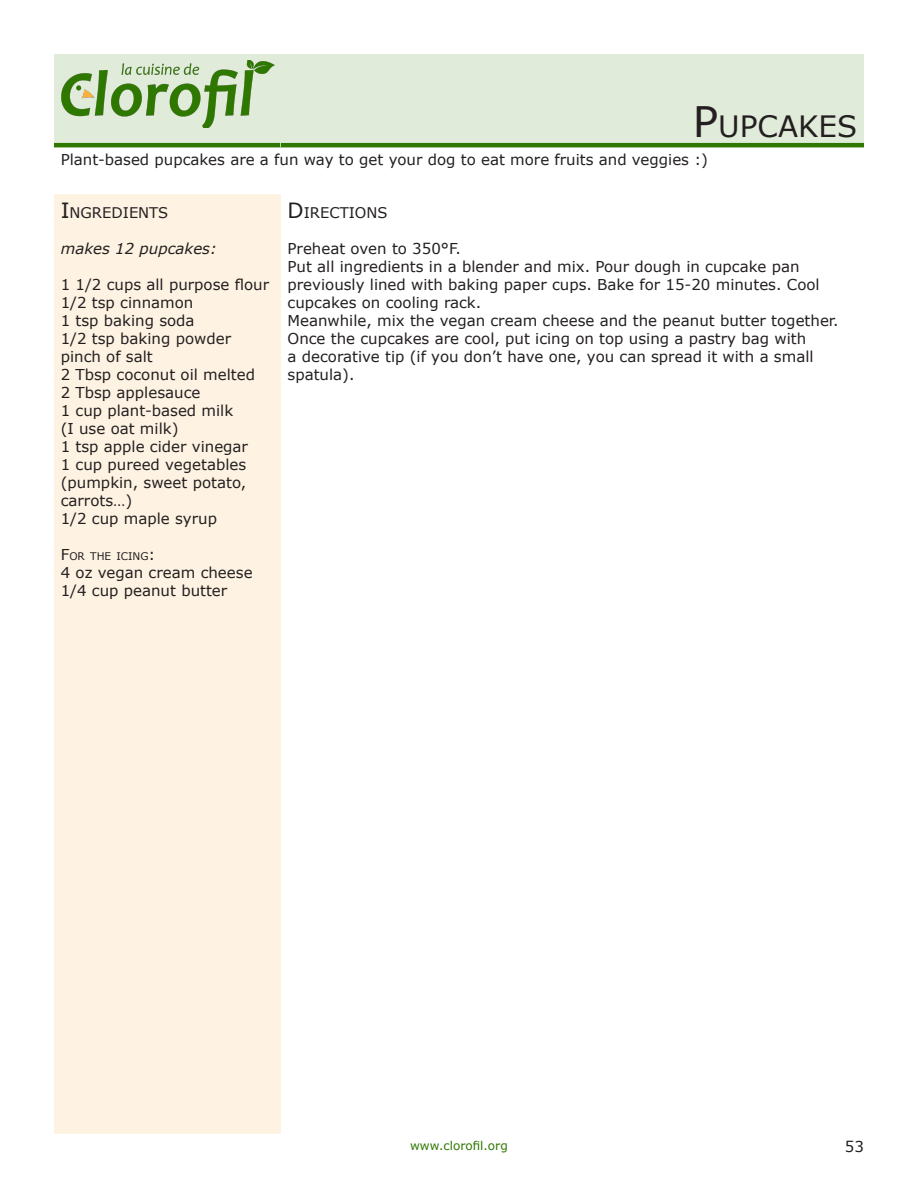
<style>
.page{position:relative;width:918px;height:1188px;background:#fff}
.page>*{position:absolute;margin:0;border:0;box-sizing:border-box;transform-origin:0 0}
.t1{font:29.4px "Verdana";color:#231f20}
.ingredients{font:15px/18px "Verdana";color:#231f20}
.ingredients-2{font:italic 15px "Verdana";color:#231f20}
.ingredients-3{font:14.7px "Verdana";color:#231f20}
.t2{font:12px "Verdana";color:#2f7800}
.ingredients-4{font:10.5px "Verdana";color:#231f20}
.s1{font-size:42px}
.s2{font-size:21px}
.s3{font-size:15px}
</style>
<div class="page">
<div style="left:54px;top:54px;width:227px;height:93px;background:#e0ebd9"></div>
<hr style="left:54px;top:143px;width:227px;height:4px;background:#2f7800">
<img style="left:61px;top:61px;width:213px;height:67px">
<div style="left:54px;top:195px;width:227px;height:939px;background:#fef3e2"></div>
<div style="left:281px;top:54px;width:583px;height:93px;background:#e0ebd9"></div>
<hr style="left:281px;top:143px;width:583px;height:4px;background:#2f7800">
<p class="t1" style="left:693px;top:106px;width:166px"><span class="s1">P</span>UPCAKES</p>
<p class="ingredients" style="left:61px;top:150px;width:649px">Plant-based pupcakes are a fun way to get your dog to eat more fruits and veggies :)</p>
<p class="ingredients-3" style="left:61px;top:202px;width:109px"><span class="s2">I</span>NGREDIENTS</p>
<p class="ingredients-2" style="left:61px;top:239px;width:158px">makes 12 pupcakes:</p>
<p class="ingredients" style="left:61px;top:275px;width:210px">1 1/2 cups all purpose flour</p>
<p class="ingredients" style="left:61px;top:293px;width:134px">1/2 tsp cinnamon</p>
<p class="ingredients" style="left:61px;top:311px;width:135px">1 tsp baking soda</p>
<p class="ingredients" style="left:61px;top:329px;width:172px">1/2 tsp baking powder</p>
<p class="ingredients" style="left:61px;top:347px;width:94px">pinch of salt</p>
<p class="ingredients" style="left:61px;top:365px;width:196px">2 Tbsp coconut oil melted</p>
<p class="ingredients" style="left:61px;top:383px;width:141px">2 Tbsp applesauce</p>
<p class="ingredients" style="left:61px;top:401px;width:174px">1 cup plant-based milk (I use oat milk)</p>
<p class="ingredients" style="left:61px;top:437px;width:189px">1 tsp apple cider vinegar</p>
<p class="ingredients" style="left:61px;top:455px;width:187px;text-align:justify">1 cup pureed vegetables (pumpkin, sweet potato, carrots…)</p>
<p class="ingredients" style="left:61px;top:509px;width:158px">1/2 cup maple syrup</p>
<p class="ingredients-4" style="left:61px;top:549px;width:96px"><span class="s3">F</span>OR THE ICING<span class="s3">:</span></p>
<p class="ingredients" style="left:61px;top:563px;width:193px">4 oz vegan cream cheese</p>
<p class="ingredients" style="left:61px;top:581px;width:168px">1/4 cup peanut butter</p>
<p class="ingredients-3" style="left:288px;top:202px;width:102px"><span class="s2">D</span>IRECTIONS</p>
<p class="ingredients" style="left:288px;top:239px;width:175px">Preheat oven to 350°F.</p>
<p class="ingredients" style="left:288px;top:257px;width:534px">Put all ingredients in a blender and mix. Pour dough in cupcake pan previously lined with baking paper cups. Bake for 15-20 minutes. Cool cupcakes on cooling rack.</p>
<p class="ingredients" style="left:288px;top:311px;width:552px">Meanwhile, mix the vegan cream cheese and the peanut butter together.</p>
<p class="ingredients" style="left:288px;top:329px;width:528px">Once the cupcakes are cool, put icing on top using a pastry bag with a decorative tip (if you don’t have one, you can spread it with a small spatula).</p>
<p class="t2" style="left:410px;top:1137px;width:99px">www.clorofil.org</p>
<p class="ingredients" style="left:845px;top:1137px;width:21px">53</p>
</div>
